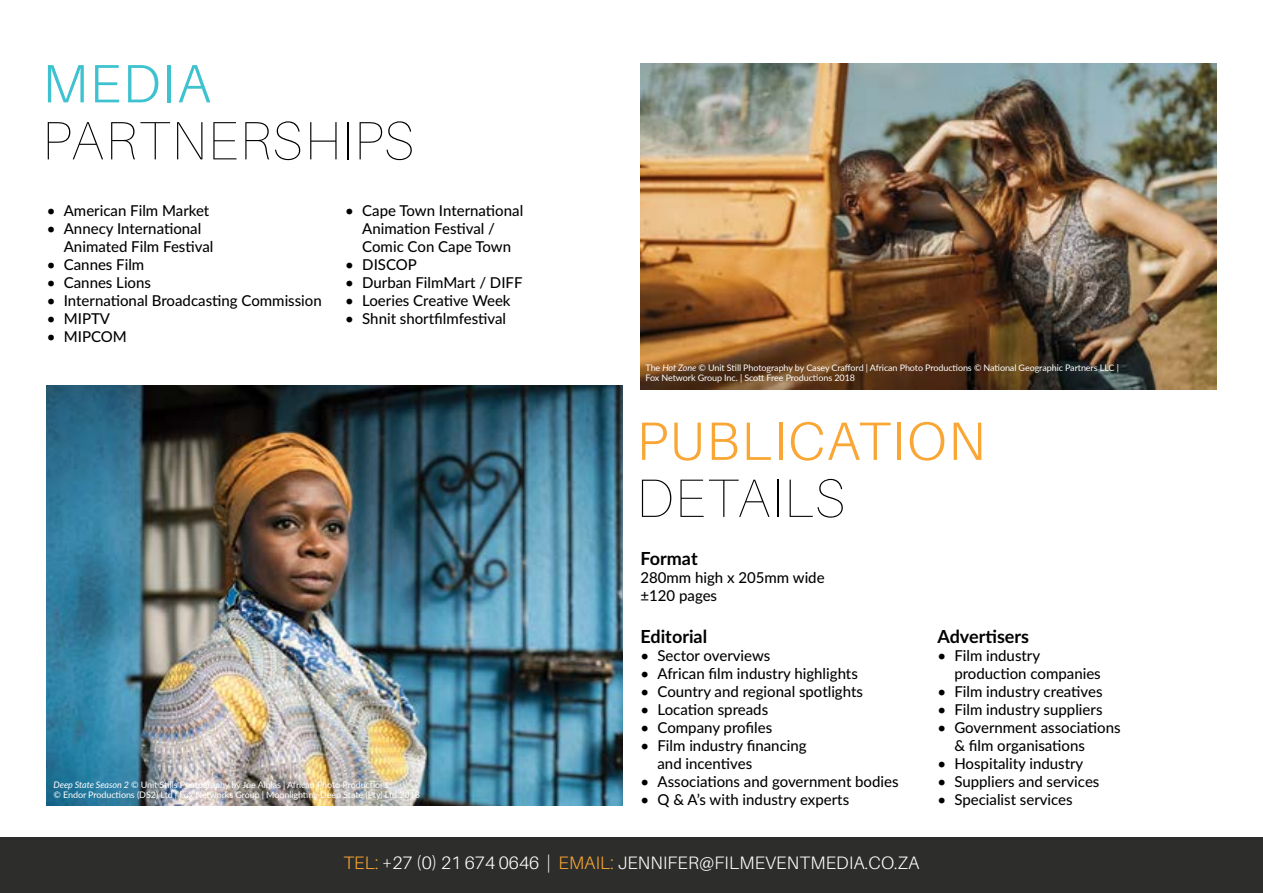
<style>
.page{position:relative;width:1263px;height:893px;background:#fff}
.page>*{position:absolute;margin:0;border:0;box-sizing:border-box;transform-origin:0 0}
.t1{font:200 54px "Aileron";letter-spacing:.035em;color:#000}
.t2{font:300 54px "Aileron";letter-spacing:.035em;color:#faa634}
.t3{font:300 54px "Aileron";letter-spacing:.035em;color:#3ec2cf}
.t4{font:300 18px "Aileron";letter-spacing:.01em;color:#fff}
.t5{font:700 18px "Lato";color:#000}
.t6{font:500 15px/18px "Lato";color:#000}
.t7{font:9px/10.5px "Lato";letter-spacing:-.01em;color:#fff}
.s1{font-style:italic}
.s2{color:#faa634}
</style>
<div class="page">
<img style="left:47px;top:385px;width:575px;height:421px">
<img style="left:640px;top:64px;width:576px;height:326px">
<div style="left:0;top:838px;width:1263px;height:55px;background:#2d2e2c"></div>
<h1 class="t3" style="left:43px;top:54px;width:170px">MEDIA</h1>
<h1 class="t1" style="left:43px;top:111px;width:374px">PARTNERSHIPS</h1>
<p class="t6" style="left:47px;top:201px;width:164px">• American Film Market</p>
<p class="t6" style="left:64px;top:219px;width:151px;text-indent:-17px">• Annecy International<br>Animated Film Festival</p>
<p class="t6" style="left:47px;top:255px;width:99px">• Cannes Film</p>
<p class="t6" style="left:47px;top:273px;width:106px">• Cannes Lions</p>
<p class="t6" style="left:47px;top:291px;width:277px">• International Broadcasting Commission</p>
<p class="t6" style="left:47px;top:309px;width:65px">• MIPTV</p>
<p class="t6" style="left:47px;top:327px;width:82px">• MIPCOM</p>
<p class="t6" style="left:362px;top:201px;width:162px;text-indent:-17px">• Cape Town International<br>Animation Festival /<br>Comic Con Cape Town</p>
<p class="t6" style="left:345px;top:255px;width:73px">• DISCOP</p>
<p class="t6" style="left:345px;top:273px;width:179px">• Durban FilmMart / DIFF</p>
<p class="t6" style="left:345px;top:291px;width:167px">• Loeries Creative Week</p>
<p class="t6" style="left:345px;top:309px;width:162px">• Shnit shortfilmfestival</p>
<p class="t7" style="left:54px;top:779px;width:368px"><span class="s1">Deep State Season 2</span> © Unit Stills Photography by Joe Alblas | African Photo Productions<br>© Endor Productions (DS2) Ltd | Fox Networks Group | Moonlighting Deep State (Pty) Ltd 2018</p>
<p class="t7" style="left:645px;top:362px;width:475px">The <span class="s1">Hot Zone</span> © Unit Still Photography by Casey Crafford | African Photo Productions © National Geographic Partners LLC |<br>Fox Network Group Inc. | Scott Free Productions 2018</p>
<h1 class="t2" style="left:637px;top:412px;width:350px">PUBLICATION</h1>
<h1 class="t1" style="left:637px;top:469px;width:210px">DETAILS</h1>
<p class="t5" style="left:640px;top:545px;width:59px">Format</p>
<p class="t6" style="left:640px;top:567px;width:186px">280mm high x 205mm wide ±120 pages</p>
<p class="t5" style="left:640px;top:623px;width:68px">Editorial</p>
<p class="t6" style="left:640px;top:646px;width:131px">• Sector overviews</p>
<p class="t6" style="left:640px;top:664px;width:219px">• African film industry highlights</p>
<p class="t6" style="left:640px;top:682px;width:224px">• Country and regional spotlights</p>
<p class="t6" style="left:640px;top:700px;width:129px">• Location spreads</p>
<p class="t6" style="left:640px;top:718px;width:133px">• Company profiles</p>
<p class="t6" style="left:657px;top:736px;width:151px;text-indent:-17px">• Film industry financing and incentives</p>
<p class="t6" style="left:640px;top:772px;width:260px">• Associations and government bodies</p>
<p class="t6" style="left:640px;top:790px;width:210px">• Q &amp; A’s with industry experts</p>
<p class="t5" style="left:937px;top:623px;width:93px">Advertisers</p>
<p class="t6" style="left:954px;top:646px;width:148px;text-indent:-17px">• Film industry production companies</p>
<p class="t6" style="left:937px;top:682px;width:167px">• Film industry creatives</p>
<p class="t6" style="left:937px;top:700px;width:167px">• Film industry suppliers</p>
<p class="t6" style="left:954px;top:718px;width:168px;text-indent:-17px">• Government associations &amp; film organisations</p>
<p class="t6" style="left:937px;top:754px;width:147px">• Hospitality industry</p>
<p class="t6" style="left:937px;top:772px;width:164px">• Suppliers and services</p>
<p class="t6" style="left:937px;top:790px;width:137px">• Specialist services</p>
<p class="t4" style="left:343px;top:853px;width:578px"><span class="s2">TEL:</span> +27 (0) 21 674 0646 | <span class="s2">EMAIL:</span> JENNIFER@FILMEVENTMEDIA.CO.ZA</p>
</div>
